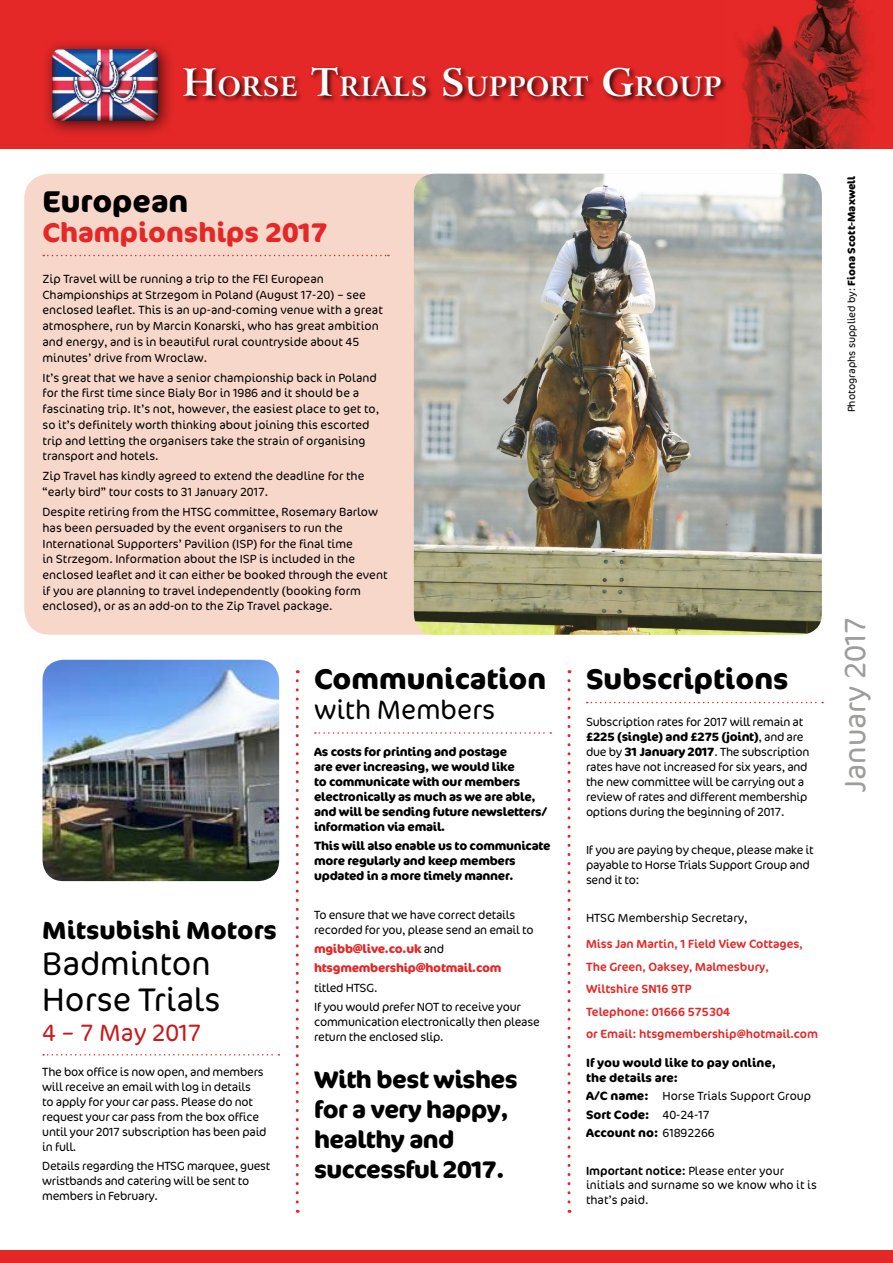
<style>
.page{position:relative;width:893px;height:1263px;background:#fff}
.page>*{position:absolute;margin:0;border:0;box-sizing:border-box;transform-origin:0 0}
.t1{font:300 33px/36px "Cocon";color:#000}
.t2{font:300 30px "Cocon";color:#9d9d9c}
.t3{font:700 30px "Cocon";color:#000}
.t4{font:700 28.5px "Cocon";color:#000}
.t5{font:700 27px "Cocon";color:#e42727}
.t6{font:300 27px "Cocon";color:#000}
.t7{font:700 26.7px "Arrus BT";letter-spacing:.025em;color:#fff}
.t8{font:700 24.75px "Cocon";color:#000}
.t9{font:700 24px/30px "Cocon";letter-spacing:-.02em;color:#000}
.t10{font:300 24px "Cocon";color:#cd171a}
.t11{font:300 12px/15.8px "Cocon";color:#000}
.t12{font:300 12px/15px "Cocon";letter-spacing:-.02em;color:#000}
.t13{font:700 12px/15px "Cocon";letter-spacing:-.02em;color:#000}
.t14{font:12px/22.5px "Cocon";color:#e42727}
.t15{font:700 12px/19.2px "Cocon";letter-spacing:-.02em;color:#e42727}
.t16{font:700 12px/14.4px "Cocon";color:#000}
.t17{font:300 10.5px "Cocon";color:#000}
.s1{font-size:38.25px}
.s2{font-weight:300;color:#000}
.s3{font-weight:700}
.s4{font-weight:400}
</style>
<div class="page">
<div style="left:24px;top:174px;width:798px;height:461px;background:#f6d7ca;border-radius:26px"></div>
<img style="left:414px;top:174px;width:408px;height:461px">
<img style="left:43px;top:660px;width:236px;height:221px">
<svg style="left:43px;top:255px;width:346px;height:1px"></svg>
<div style="left:0;top:1250px;width:893px;height:13px;background:#e42727"></div>
<svg style="left:567px;top:681px;width:3px;height:532px"></svg>
<svg style="left:296px;top:681px;width:3px;height:532px"></svg>
<div style="left:0;top:0;width:893px;height:149px;background:#e42727"></div>
<img style="left:739px;top:0;width:131px;height:149px">
<div style="left:41px;top:39px;width:133px;height:98px;background:#000;opacity:.75"></div>
<img style="left:53px;top:50px;width:105px;height:70px">
<div style="left:183px;top:65px;width:545px;height:38px;background:#000;opacity:.75"></div>
<svg style="left:587px;top:702px;width:236px;height:1px"></svg>
<svg style="left:315px;top:732px;width:236px;height:2px"></svg>
<svg style="left:43px;top:1054px;width:236px;height:1px"></svg>
<h3 class="t7" style="left:183px;top:69px;width:540px"><span class="s1">H</span>ORSE <span class="s1">T</span>RIALS <span class="s1">S</span> UPPORT <span class="s1">G</span>ROUP</h3>
<h2 class="t3" style="left:43px;top:180px;width:147px">European</h2>
<h3 class="t5" style="left:43px;top:213px;width:287px">Championships 2017</h3>
<p class="t11" style="left:43px;top:270px;width:342px">Zip Travel will be running a trip to the FEI European Championships at Strzegom in Poland (August 17-20) – see enclosed leaflet. This is an up-and-coming venue with a great atmosphere, run by Marcin Konarski, who has great ambition and energy, and is in beautiful rural countryside about 45 minutes’ drive from Wroclaw.</p>
<p class="t11" style="left:43px;top:369px;width:338px">It’s great that we have a senior championship back in Poland for the first time since Bialy Bor in 1986 and it should be a fascinating trip. It’s not, however, the easiest place to get to, so it’s definitely worth thinking about joining this escorted trip and letting the organisers take the strain of organising transport and hotels.</p>
<p class="t11" style="left:43px;top:468px;width:323px">Zip Travel has kindly agreed to extend the deadline for the “early bird” tour costs to 31 January 2017.</p>
<p class="t11" style="left:43px;top:503px;width:346px">Despite retiring from the HTSG committee, Rosemary Barlow has been persuaded by the event organisers to run the International Supporters’ Pavilion (ISP) for the final time<br>in Strzegom. Information about the ISP is included in the enclosed leaflet and it can either be booked through the event if you are planning to travel independently (booking form enclosed), or as an add-on to the Zip Travel package.</p>
<h3 class="t8" style="left:42px;top:913px;width:236px">Mitsubishi Motors</h3>
<h1 class="t1" style="left:42px;top:944px;width:180px">Badminton<br>Horse Trials</h1>
<h3 class="t10" style="left:42px;top:1016px;width:161px">4 – 7 May 2017</h3>
<p class="t12" style="left:42px;top:1063px;width:226px">The box office is now open, and members will receive an email with log in details<br>to apply for your car pass. Please do not request your car pass from the box office until your 2017 subscription has been paid in full.</p>
<p class="t12" style="left:42px;top:1158px;width:230px">Details regarding the HTSG marquee, guest wristbands and catering will be sent to members in February.</p>
<h3 class="t4" style="left:314px;top:659px;width:234px">Communication</h3>
<h3 class="t6" style="left:314px;top:690px;width:183px">with Members</h3>
<p class="t13" style="left:314px;top:744px;width:235px">As costs for printing and postage<br>are ever increasing, we would like<br>to communicate with our members electronically as much as we are able, and will be sending future newsletters/ information via email.</p>
<p class="t13" style="left:314px;top:838px;width:238px">This will also enable us to communicate more regularly and keep members updated in a more timely manner.</p>
<p class="t12" style="left:314px;top:907px;width:221px">To ensure that we have correct details recorded for you, please send an email to</p>
<p class="t15" style="left:314px;top:939px;width:189px">mgibb@live.co.uk <span class="s2">and </span>htsgmembership@hotmail.com</p>
<p class="t12" style="left:314px;top:977px;width:208px;line-height:19.2px">titled HTSG.<br>If you would prefer NOT to receive your</p>
<p class="t12" style="left:314px;top:1014px;width:227px">communication electronically then please return the enclosed slip.</p>
<h3 class="t9" style="left:314px;top:1064px;width:205px">With best wishes for a very happy, healthy and successful 2017.</h3>
<p class="t17" style="left:844px;top:412px;width:238px;rotate:-90deg">Photographs supplied by: <span class="s3">Fiona Scott-Maxwell</span></p>
<h3 class="t4" style="left:586px;top:658px;width:204px">Subscriptions</h3>
<p class="t12" style="left:586px;top:713px;width:225px">Subscription rates for 2017 will remain at <span class="s3">£225 (single) and £275 (joint)</span>, and are due by <span class="s3">31 January 2017</span>. The subscription rates have not increased for six years, and the new committee will be carrying out a review of rates and different membership options during the beginning of 2017.</p>
<p class="t12" style="left:586px;top:842px;width:229px">If you are paying by cheque, please make it payable to Horse Trials Support Group and send it to:</p>
<p class="t11" style="left:586px;top:909px;width:163px">HTSG Membership Secretary,</p>
<p class="t14" style="left:586px;top:932px;width:234px">Miss Jan Martin, 1 Field View Cottages,<br>The Green, Oaksey, Malmesbury,<br>Wiltshire SN16 9TP<br>Telephone: 01666 575304<br>or Email: htsgmembership@hotmail.com</p>
<p class="t16" style="left:586px;top:1055px;width:191px">If you would like to pay online, the details are:</p>
<p class="t11" style="left:586px;top:1086px;width:227px;line-height:18.6px"><span class="s3">A/C name:</span> Horse Trials Support Group<br><span class="s3">Sort Code:</span> 40-24-17<br><span class="s3">Account no:</span> 61892266</p>
<p class="t11" style="left:586px;top:1163px;width:232px;line-height:14.4px"><span class="s4">Important notice:</span> Please enter your initials and surname so we know who it is that’s paid.</p>
<h2 class="t2" style="left:833px;top:791px;width:176px;rotate:-90deg">January 2017</h2>
</div>
